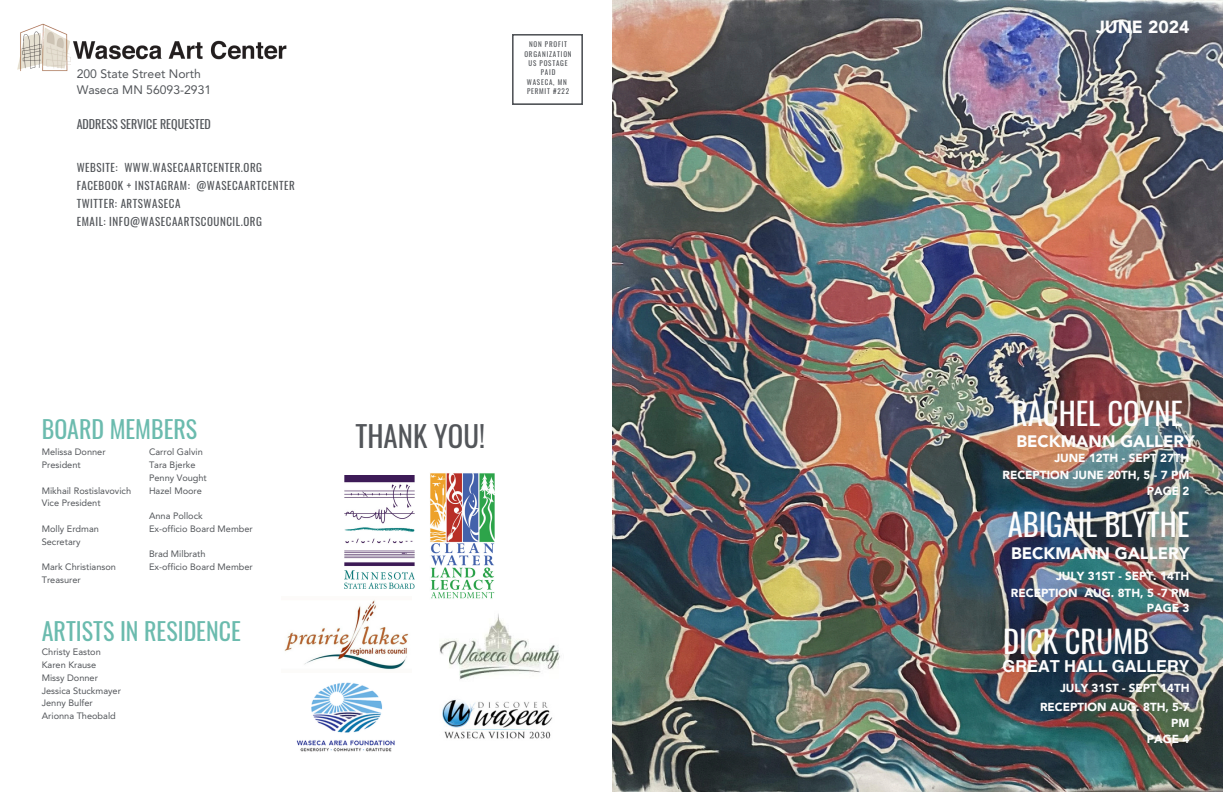
<style>
.page{position:relative;width:1224px;height:792px;background:#fff}
.page>*{position:absolute;margin:0;border:0;box-sizing:border-box;transform-origin:0 0}
.t1{font:30.6px "Oswald";color:#fdfdfd}
.t2{font:28.9px "Oswald";color:#53565a}
.t3{font:24px "Oswald";color:#6bbbae}
.t4{font:900 17.5px "Avenir LT Std";color:#fdfdfd}
.t5{font:900 16.5px "Avenir LT Std";color:#fdfdfd}
.t6{font:700 16.5px "Helvetica World";color:#fdfdfd}
.t7{font:12.2px/16.5px "Avenir LT Std";color:#53565a}
.t8{font:12px "Oswald";color:#53565a}
.t9{font:900 11.6px/15.8px "Avenir LT Std";color:#fdfdfd;text-align:right}
.t10{font:11px/18px "Oswald";letter-spacing:.05em;color:#53565a}
.t11{font:9.2px "Avenir LT Std";color:#53565a}
.t12{font:7px "Oswald";letter-spacing:.115em;color:#53565a}
</style>
<div class="page">
<img style="left:612px;top:0;width:610px;height:792px">
<img style="left:17px;top:23px;width:270px;height:48px">
<svg style="left:512px;top:34px;width:71px;height:71px"></svg>
<img style="left:284px;top:599px;width:125px;height:71px">
<img style="left:439px;top:614px;width:121px;height:65px">
<img style="left:442px;top:699px;width:111px;height:40px">
<img style="left:296px;top:682px;width:99px;height:70px">
<img style="left:344px;top:475px;width:71px;height:113px">
<img style="left:430px;top:473px;width:65px;height:126px">
<p class="t7" style="left:77px;top:67px;width:136px">200 State Street North<br>Waseca MN 56093-2931</p>
<p class="t8" style="left:77px;top:115px;width:136px">ADDRESS SERVICE REQUESTED</p>
<p class="t10" style="left:77px;top:158px;width:220px">WEBSITE: WWW.WASECAARTCENTER.ORG FACEBOOK + INSTAGRAM: @WASECAARTCENTER TWITTER: ARTSWASECA<br>EMAIL: INFO@WASECAARTSCOUNCIL.ORG</p>
<p class="t12" style="left:529px;top:39px;width:40px">NON PROFIT</p>
<p class="t12" style="left:524px;top:48px;width:49px">ORGANIZATION</p>
<p class="t12" style="left:528px;top:58px;width:41px">US POSTAGE</p>
<p class="t12" style="left:541px;top:67px;width:16px">PAID</p>
<p class="t12" style="left:527px;top:76px;width:42px">WASECA, MN</p>
<p class="t12" style="left:527px;top:86px;width:44px">PERMIT #222</p>
<p class="t3" style="left:42px;top:410px;width:157px">BOARD MEMBERS</p>
<p class="t2" style="left:355px;top:413px;width:131px">THANK YOU!</p>
<p class="t11" style="left:42px;top:448px;width:65px">Melissa Donner</p>
<h2 class="t11" style="left:42px;top:461px;width:40px">President</h2>
<p class="t11" style="left:42px;top:487px;width:91px">Mikhail Rostislavovich</p>
<p class="t11" style="left:42px;top:499px;width:60px">Vice President</p>
<p class="t11" style="left:42px;top:525px;width:59px">Molly Erdman</p>
<p class="t11" style="left:42px;top:538px;width:40px">Secretary</p>
<p class="t11" style="left:42px;top:563px;width:76px">Mark Christianson</p>
<p class="t11" style="left:42px;top:576px;width:40px">Treasurer</p>
<p class="t11" style="left:149px;top:448px;width:55px">Carrol Galvin</p>
<p class="t11" style="left:149px;top:461px;width:48px">Tara Bjerke</p>
<h3 class="t11" style="left:149px;top:474px;width:59px">Penny Vought</h3>
<p class="t11" style="left:149px;top:487px;width:54px">Hazel Moore</p>
<h1 class="t11" style="left:149px;top:512px;width:55px">Anna Pollock</h1>
<h3 class="t11" style="left:149px;top:525px;width:105px">Ex-officio Board Member</h3>
<h4 class="t11" style="left:149px;top:550px;width:58px">Brad Milbrath</h4>
<h4 class="t11" style="left:149px;top:563px;width:105px">Ex-officio Board Member</h4>
<h1 class="t3" style="left:42px;top:612px;width:201px">ARTISTS IN RESIDENCE</h1>
<h3 class="t11" style="left:42px;top:648px;width:61px">Christy Easton</h3>
<h4 class="t11" style="left:42px;top:661px;width:56px">Karen Krause</h4>
<h4 class="t11" style="left:42px;top:674px;width:58px">Missy Donner</h4>
<h1 class="t11" style="left:42px;top:687px;width:81px">Jessica Stuckmayer</h1>
<h3 class="t11" style="left:42px;top:699px;width:53px">Jenny Bulfer</h3>
<h4 class="t11" style="left:42px;top:712px;width:76px">Arionna Theobald</h4>
<p class="t4" style="left:1096px;top:20px;width:95px">JUNE 2024</p>
<p class="t1" style="left:1012px;top:390px;width:172px">RACHEL COYNE</p>
<h2 class="t5" style="left:1016px;top:435px;width:180px">BECKMANN GALLERY</h2>
<h1 class="t9" style="left:1054px;top:452px;width:137px">JUNE 12TH - SEPT 27TH</h1>
<p class="t9" style="left:1002px;top:468px;width:189px">RECEPTION JUNE 20TH, 5 - 7 PM<br>PAGE 2</p>
<p class="t1" style="left:1008px;top:501px;width:183px">ABIGAIL BLYTHE</p>
<p class="t5" style="left:1011px;top:547px;width:180px">BECKMANN GALLERY</p>
<p class="t9" style="left:1056px;top:569px;width:135px">JULY 31ST - SEPT. 14TH</p>
<p class="t9" style="left:1011px;top:586px;width:180px">RECEPTION AUG. 8TH, 5 -7 PM<br>PAGE 3</p>
<p class="t1" style="left:1003px;top:617px;width:148px">DICK CRUMB</p>
<p class="t6" style="left:1003px;top:652px;width:188px">GREAT HALL GALLERY</p>
<p class="t9" style="left:1060px;top:682px;width:131px">JULY 31ST - SEPT 14TH</p>
<p class="t9" style="left:1040px;top:700px;width:151px">RECEPTION AUG. 8TH, 5-7<br>PM<br>PAGE 4</p>
</div>
